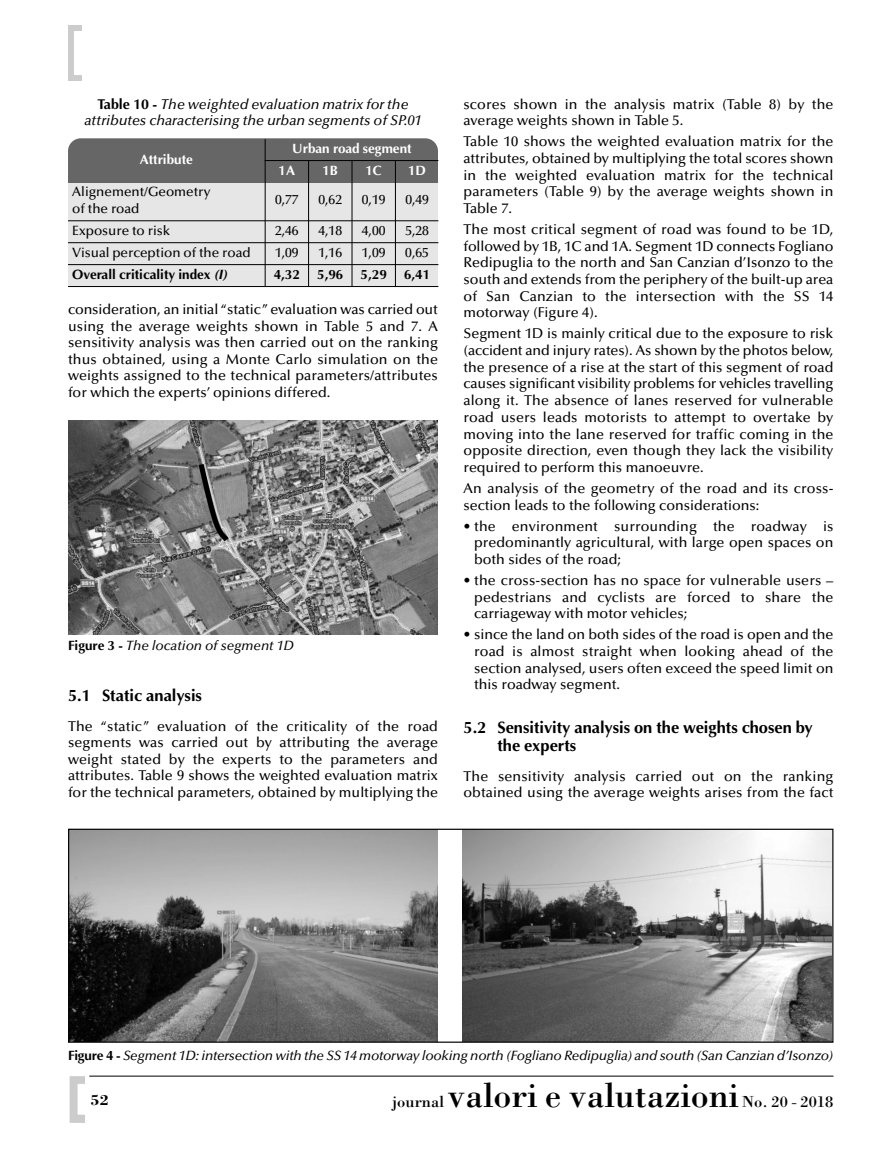
<style>
.page{position:relative;width:893px;height:1149px;background:#fff}
.page>*{position:absolute;margin:0;border:0;box-sizing:border-box;transform-origin:0 0}
.t1{font:36px "Bodoni";color:#000}
.t2{font:700 16.5px/18.1px "Optima";color:#000}
.t3{font:700 15px "Bodoni";color:#000}
.t4{font:500 14.25px/16.6px "Optima";letter-spacing:.005em;color:#000;text-align:justify}
.t5{font:italic 500 14.25px/16.5px "Optima";color:#000;text-align:center}
.t6{font:italic 500 13.5px "Optima";letter-spacing:-.015em;color:#000}
.t7{font:500 13.5px/16.5px "Optima";color:#000}
.t8{font:700 13.5px "Optima";color:#000}
.t9{font:700 13.5px/21.9px "Optima";color:#fff}
.s1{font-weight:700;font-style:normal}
.s2{font-style:italic}
.s3{font-size:16.5px}
</style>
<div class="page">
<div style="left:68px;top:26px;width:6px;height:51px;background:#ccc"></div>
<div style="left:68px;top:75px;width:13px;height:6px;background:#ccc"></div>
<div style="left:68px;top:26px;width:13px;height:5px;background:#ccc"></div>
<svg style="left:70px;top:1076px;width:15px;height:46px"></svg>
<hr style="left:89px;top:1075px;width:744px;height:1px;background:#000">
<div style="left:68px;top:138px;width:370px;height:61px;background:#666;border-radius:13px"></div>
<div style="left:68px;top:183px;width:370px;height:102px;background:#e6e6e6"></div>
<hr style="left:265px;top:139px;width:1px;height:148px;background:#000">
<hr style="left:308px;top:160px;width:1px;height:127px;background:#000">
<hr style="left:352px;top:160px;width:1px;height:127px;background:#000">
<hr style="left:395px;top:160px;width:1px;height:127px;background:#000">
<hr style="left:265px;top:160px;width:173px;height:1px;background:#000">
<hr style="left:68px;top:220px;width:370px;height:1px;background:#000">
<hr style="left:68px;top:242px;width:370px;height:1px;background:#000">
<hr style="left:68px;top:264px;width:370px;height:1px;background:#000">
<hr style="left:68px;top:286px;width:370px;height:1px;background:#000">
<img style="left:70px;top:830px;width:368px;height:210px">
<img style="left:463px;top:830px;width:368px;height:210px">
<div style="left:68px;top:828px;width:765px;height:214px;border:1px solid #000"></div>
<img style="left:68px;top:420px;width:370px;height:214px">
<p class="t5" style="left:84px;top:97px;width:339px"><span class="s1">Table 10 -</span> The weighted evaluation matrix for the attributes characterising the urban segments of SP.01</p>
<p class="t9" style="left:140px;top:148px;width:55px">Attribute</p>
<p class="t9" style="left:279px;top:137px;width:135px;text-indent:14px">Urban road segment<br>1A</p>
<p class="t9" style="left:322px;top:159px;width:17px">1B</p>
<p class="t9" style="left:365px;top:159px;width:18px">1C</p>
<p class="t9" style="left:408px;top:159px;width:20px">1D</p>
<p class="t7" style="left:72px;top:185px;width:140px">Alignement/Geometry of the road</p>
<p class="t7" style="left:275px;top:193px;width:25px">0,77</p>
<p class="t7" style="left:318px;top:193px;width:25px">0,62</p>
<p class="t7" style="left:362px;top:193px;width:25px">0,19</p>
<p class="t7" style="left:405px;top:193px;width:25px">0,49</p>
<p class="t7" style="left:72px;top:223px;width:99px">Exposure to risk</p>
<p class="t7" style="left:275px;top:223px;width:25px">2,46</p>
<p class="t7" style="left:318px;top:223px;width:25px">4,18</p>
<p class="t7" style="left:362px;top:223px;width:25px">4,00</p>
<p class="t7" style="left:405px;top:223px;width:25px">5,28</p>
<p class="t7" style="left:72px;top:245px;width:180px">Visual perception of the road</p>
<p class="t7" style="left:275px;top:245px;width:25px">1,09</p>
<p class="t7" style="left:318px;top:245px;width:25px">1,16</p>
<p class="t7" style="left:362px;top:245px;width:25px">1,09</p>
<p class="t7" style="left:405px;top:245px;width:25px">0,65</p>
<p class="t8" style="left:72px;top:266px;width:156px">Overall criticality index <span class="s2">(I)</span></p>
<p class="t8" style="left:274px;top:266px;width:28px">4,32</p>
<p class="t8" style="left:317px;top:266px;width:28px">5,96</p>
<p class="t8" style="left:361px;top:266px;width:28px">5,29</p>
<p class="t8" style="left:404px;top:266px;width:28px">6,41</p>
<p class="t4" style="left:68px;top:303px;width:371px">consideration, an initial “static”evaluation was carried out using the average weights shown in Table 5 and 7. A sensitivity analysis was then carried out on the ranking thus obtained, using a Monte Carlo simulation on the weights assigned to the technical parameters/attributes for which the experts’ opinions differed.</p>
<p class="t6" style="left:68px;top:640px;width:227px"><span class="s1">Figure 3 -</span> The location of segment 1D</p>
<p class="t2" style="left:68px;top:686px;width:135px">5.1 Static analysis</p>
<p class="t4" style="left:68px;top:719px;width:371px">The “static” evaluation of the criticality of the road segments was carried out by attributing the average weight stated by the experts to the parameters and attributes. Table 9 shows the weighted evaluation matrix for the technical parameters, obtained by multiplying the</p>
<p class="t4" style="left:463px;top:97px;width:371px">scores shown in the analysis matrix (Table 8) by the average weights shown in Table 5.</p>
<p class="t4" style="left:463px;top:134px;width:371px">Table 10 shows the weighted evaluation matrix for the attributes, obtained by multiplying the total scores shown in the weighted evaluation matrix for the technical parameters (Table 9) by the average weights shown in Table 7.</p>
<p class="t4" style="left:463px;top:222px;width:371px">The most critical segment of road was found to be 1D, followed by 1B, 1C and 1A. Segment 1D connects Fogliano Redipuglia to the north and San Canzian d’Isonzo to the south and extends from the periphery of the built-up area of San Canzian to the intersection with the SS 14 motorway (Figure 4).</p>
<p class="t4" style="left:463px;top:326px;width:371px">Segment 1D is mainly critical due to the exposure to risk (accident and injury rates). As shown by the photos below, the presence of a rise at the start of this segment of road causes significant visibility problems for vehicles travelling along it. The absence of lanes reserved for vulnerable road users leads motorists to attempt to overtake by moving into the lane reserved for traffic coming in the opposite direction, even though they lack the visibility required to perform this manoeuvre.</p>
<p class="t4" style="left:463px;top:481px;width:371px">An analysis of the geometry of the road and its cross&shy;section leads to the following considerations:</p>
<p class="t4" style="left:474px;top:518px;width:361px;text-indent:-11px">• the environment surrounding the roadway is predominantly agricultural, with large open spaces on both sides of the road;</p>
<p class="t4" style="left:474px;top:573px;width:361px;text-indent:-11px">• the cross-section has no space for vulnerable users – pedestrians and cyclists are forced to share the carriageway with motor vehicles;</p>
<p class="t4" style="left:474px;top:627px;width:361px;text-indent:-11px">• since the land on both sides of the road is open and the road is almost straight when looking ahead of the section analysed, users often exceed the speed limit on this roadway segment.</p>
<p class="t2" style="left:497px;top:718px;width:317px;text-indent:-34px">5.2 Sensitivity analysis on the weights chosen by the experts</p>
<p class="t4" style="left:463px;top:768px;width:371px">The sensitivity analysis carried out on the ranking obtained using the average weights arises from the fact</p>
<p class="t6" style="left:68px;top:1050px;width:767px"><span class="s1">Figure 4 -</span> Segment 1D: intersection with the SS 14 motorway looking north (Fogliano Redipuglia) and south (San Canzian d’Isonzo)</p>
<p class="t3" style="left:91px;top:1090px;width:20px">52</p>
<h1 class="t1" style="left:392px;top:1072px;width:443px"><span class="s3">journal</span> valori e valutazioni <span class="s3">No. 20 - 2018</span></h1>
</div>
